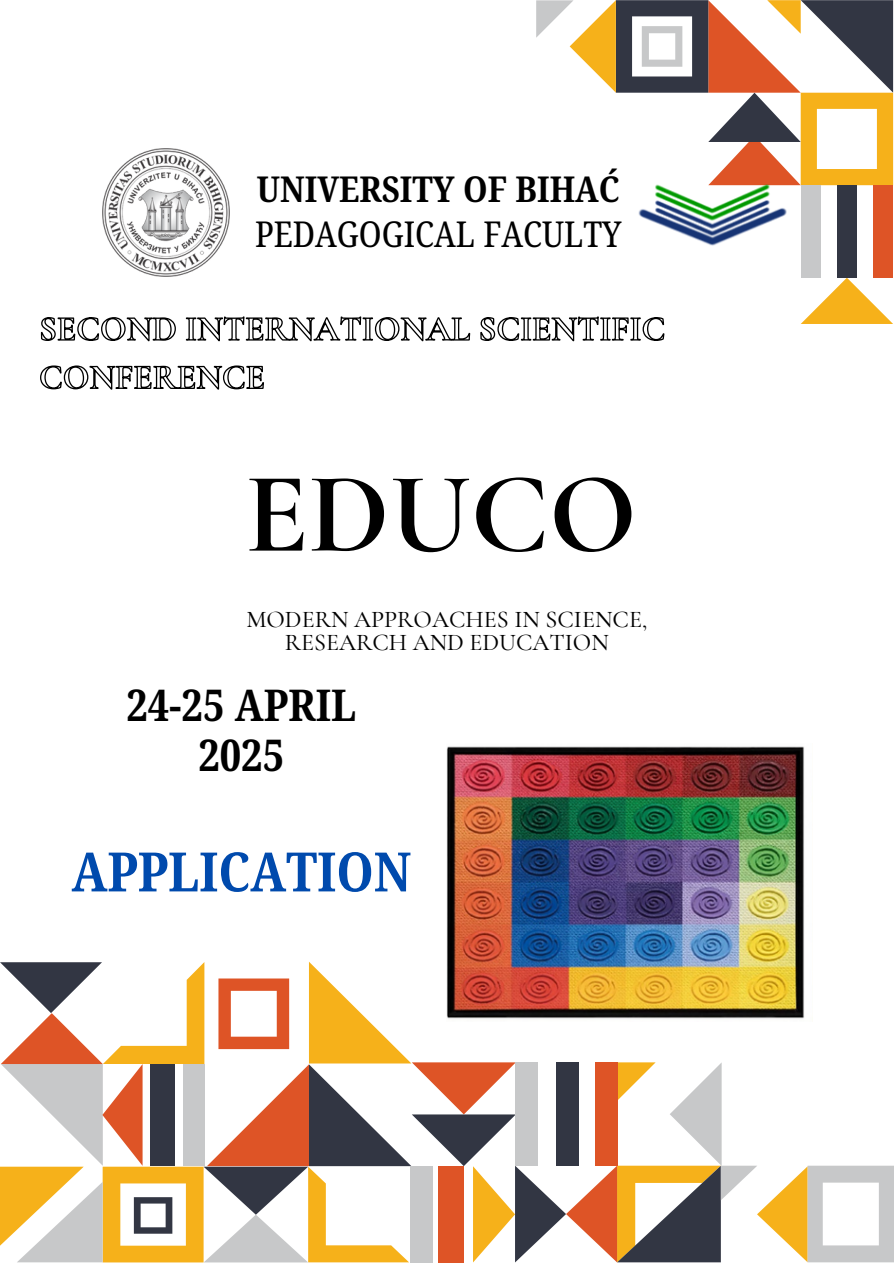
<style>
.page{position:relative;width:894px;height:1264px;background:#fff}
.page>*{position:absolute;margin:0;border:0;box-sizing:border-box;transform-origin:0 0}
.t1{font:700 114.9px "Cormorant Garamond";color:#000}
.t2{font:700 54.3px "Noto Serif Ethiopic Condensed";color:#004aad}
.t3{font:700 43.8px/50.7px "Noto Serif Ethiopic Condensed";color:#000;text-align:center}
.t4{font:35.7px/45px "Noto Serif Ethiopic Condensed";color:#000}
.t5{font:500 24px/22.5px "Cormorant Garamond";color:#000;text-align:center}
.s1{font-weight:700}
</style>
<div class="page">
<svg style="left:801px;top:278px;width:91px;height:46px"></svg>
<div style="left:800px;top:185px;width:20px;height:93px;background:#c7c8c9"></div>
<div style="left:836px;top:185px;width:20px;height:93px;background:#323643"></div>
<div style="left:873px;top:185px;width:19px;height:93px;background:#de5426"></div>
<svg style="left:536px;top:0;width:356px;height:185px"></svg>
<svg style="left:0;top:962px;width:893px;height:300px"></svg>
<img style="left:446px;top:746px;width:366px;height:275px">
<svg style="left:40px;top:316px;width:625px;height:74px"></svg>
<img style="left:629px;top:150px;width:161px;height:96px">
<img style="left:103px;top:149px;width:127px;height:127px">
<h1 class="t4" style="left:255px;top:166px;width:368px"><span class="s1">UNIVERSITY OF BIHAĆ<br></span>PEDAGOGICAL FACULTY</h1>
<p class="t1" style="left:245px;top:444px;width:393px">EDUCO</p>
<h4 class="t5" style="left:246px;top:608px;width:402px">MODERN APPROACHES IN SCIENCE,<br>RESEARCH AND EDUCATION</h4>
<p class="t3" style="left:126px;top:678px;width:231px">24-25 APRIL<br>2025</p>
<p class="t2" style="left:71px;top:833px;width:341px">APPLICATION</p>
</div>
